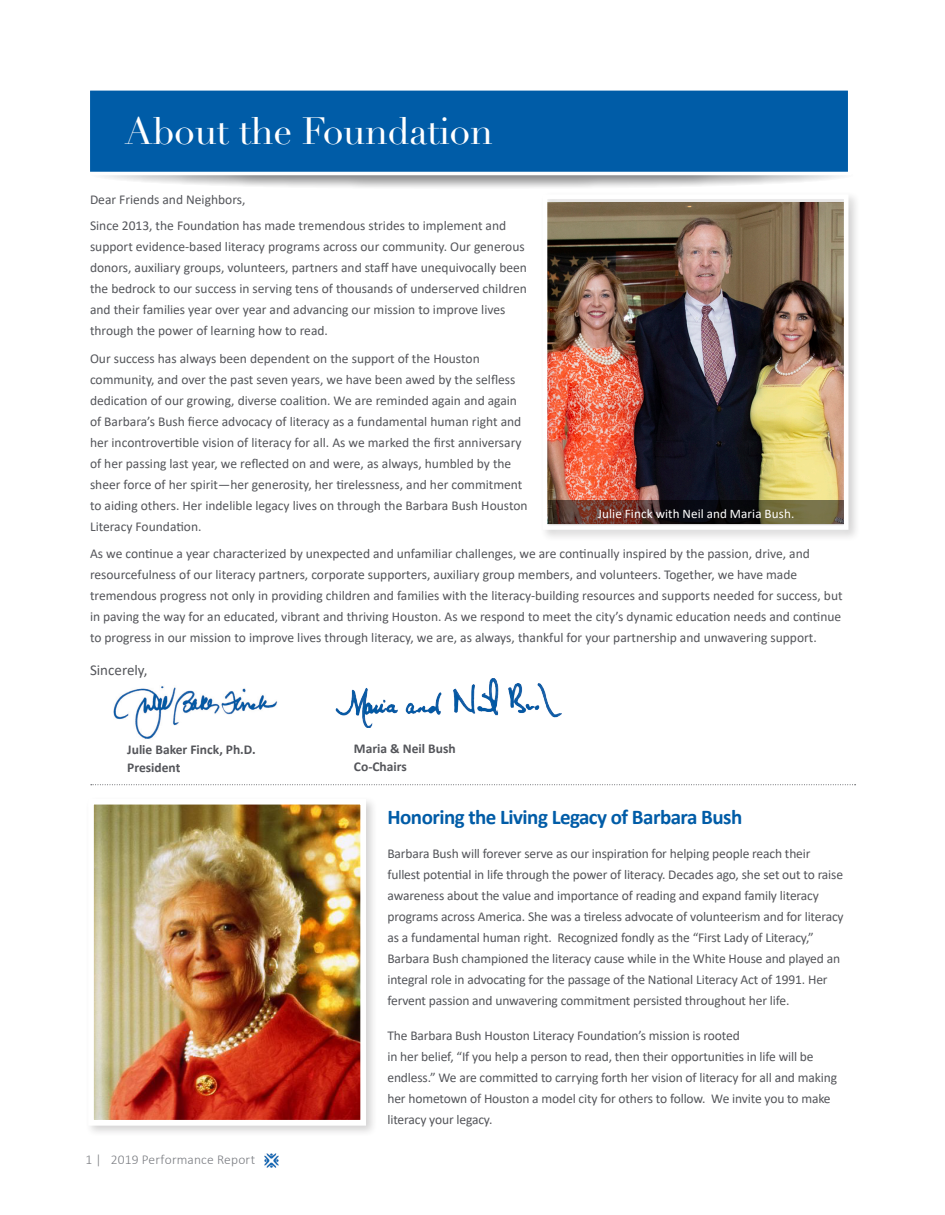
<style>
.page{position:relative;width:945px;height:1215px;background:#fff}
.page>*{position:absolute;margin:0;border:0;box-sizing:border-box;transform-origin:0 0}
.Headlines{font:37.5px "Didot LT Pro";letter-spacing:-.01em;color:#fff}
.Body_copy{font:700 21px "Calibri";letter-spacing:-.025em;color:#005ca7}
.Body_copy-2{font:15px "Calibri";color:#54555a}
.Body_copy-3{font:13.5px/21px "Calibri";color:#54555a}
.Body_copy-4{font:700 13.5px/18px "Calibri";color:#54555a}
.t1{font:300 13.5px "Calibri";letter-spacing:.01em;color:#7a7c81}
.t2{font:13.05px "Calibri";letter-spacing:.005em;color:#fff}
</style>
<div class="page">
<img style="left:265px;top:1154px;width:14px;height:14px">
<svg style="left:90px;top:161px;width:765px;height:29px"></svg>
<div style="left:87px;top:87px;width:765px;height:88px;background:#005ca7;border:4px solid #fff"></div>
<svg style="left:91px;top:784px;width:765px;height:1px"></svg>
<div style="left:85px;top:795px;width:293px;height:343px;background:#231f20;opacity:.2"></div>
<img style="left:95px;top:806px;width:264px;height:313px">
<div style="left:88px;top:799px;width:278px;height:327px;border:6px solid #fff"></div>
<img style="left:113px;top:686px;width:165px;height:53px">
<img style="left:336px;top:678px;width:225px;height:49px">
<div style="left:539px;top:191px;width:322px;height:351px;background:#231f20;opacity:.2"></div>
<img style="left:549px;top:203px;width:293px;height:298px">
<div style="left:543px;top:194px;width:305px;height:336px;border:5px solid #fff"></div>
<svg style="left:548px;top:501px;width:295px;height:23px;background:#493628"></svg>
<p class="Headlines" style="left:125px;top:109px;width:369px">About the Foundation</p>
<p class="Body_copy-3" style="left:90px;top:188px;width:157px">Dear Friends and Neighbors,</p>
<p class="Body_copy-3" style="left:90px;top:215px;width:439px">Since 2013, the Foundation has made tremendous strides to implement and support evidence-based literacy programs across our community. Our generous donors, auxiliary groups, volunteers, partners and staff have unequivocally been the bedrock to our success in serving tens of thousands of underserved children and their families year over year and advancing our mission to improve lives through the power of learning how to read.</p>
<p class="Body_copy-3" style="left:90px;top:347px;width:439px">Our success has always been dependent on the support of the Houston community, and over the past seven years, we have been awed by the selfless dedication of our growing, diverse coalition. We are reminded again and again of Barbara’s Bush fierce advocacy of literacy as a fundamental human right and her incontrovertible vision of literacy for all. As we marked the first anniversary of her passing last year, we reflected on and were, as always, humbled by the sheer force of her spirit—her generosity, her tirelessness, and her commitment to aiding others. Her indelible legacy lives on through the Barbara Bush Houston Literacy Foundation.</p>
<p class="Body_copy-3" style="left:90px;top:543px;width:754px">As we continue a year characterized by unexpected and unfamiliar challenges, we are continually inspired by the passion, drive, and resourcefulness of our literacy partners, corporate supporters, auxiliary group members, and volunteers. Together, we have made tremendous progress not only in providing children and families with the literacy-building resources and supports needed for success, but in paving the way for an educated, vibrant and thriving Houston. As we respond to meet the city’s dynamic education needs and continue to progress in our mission to improve lives through literacy, we are, as always, thankful for your partnership and unwavering support.</p>
<p class="Body_copy-2" style="left:90px;top:659px;width:59px">Sincerely,</p>
<p class="t2" style="left:598px;top:504px;width:198px">Julie Finck with Neil and Maria Bush.</p>
<p class="Body_copy-4" style="left:127px;top:740px;width:130px">Julie Baker Finck, Ph.D.<br>President</p>
<p class="t1" style="left:85px;top:1151px;width:171px">1 | 2019 Performance Report</p>
<p class="Body_copy-4" style="left:354px;top:740px;width:103px">Maria &amp; Neil Bush<br>Co-Chairs</p>
<p class="Body_copy" style="left:387px;top:802px;width:356px">Honoring the Living Legacy of Barbara Bush</p>
<p class="Body_copy-3" style="left:387px;top:843px;width:458px">Barbara Bush will forever serve as our inspiration for helping people reach their fullest potential in life through the power of literacy. Decades ago, she set out to raise awareness about the value and importance of reading and expand family literacy programs across America. She was a tireless advocate of volunteerism and for literacy as a fundamental human right. Recognized fondly as the “First Lady of Literacy,” Barbara Bush championed the literacy cause while in the White House and played an integral role in advocating for the passage of the National Literacy Act of 1991. Her fervent passion and unwavering commitment persisted throughout her life.</p>
<p class="Body_copy-3" style="left:387px;top:1024px;width:451px">The Barbara Bush Houston Literacy Foundation’s mission is rooted<br>in her belief, “If you help a person to read, then their opportunities in life will be endless.” We are committed to carrying forth her vision of literacy for all and making her hometown of Houston a model city for others to follow. We invite you to make literacy your legacy.</p>
</div>
